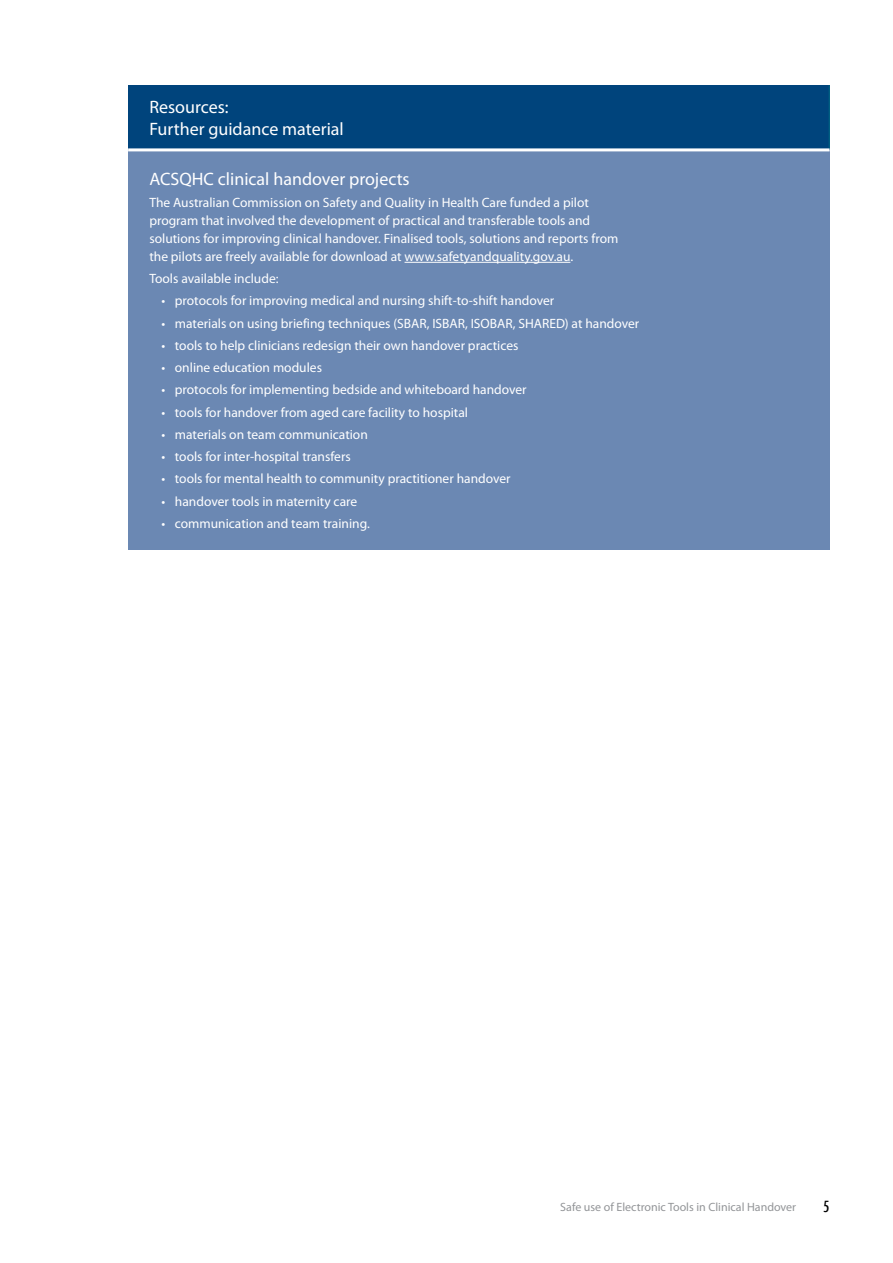
<style>
.page{position:relative;width:893px;height:1263px;background:#fff}
.page>*{position:absolute;margin:0;border:0;box-sizing:border-box;transform-origin:0 0}
.t1{font:18px/21.6px "Myriad Pro";color:#fff}
.t2{font:500 condensed 15px "Futura";color:#000}
.t3{font:13.5px/18px "Myriad Pro";color:#fff}
.t4{font:12px "Myriad Pro";color:#939598}
</style>
<div class="page">
<div style="left:128px;top:85px;width:701px;height:65px;background:#00447c"></div>
<div style="left:128px;top:150px;width:701px;height:399px;background:#6b88b3"></div>
<hr style="left:829px;top:85px;width:1px;height:63px;background:#006984">
<hr style="left:128px;top:148px;width:702px;height:3px;background:#fff">
<hr style="left:405px;top:262px;width:165px;height:1px;background:#fff">
<h1 class="t1" style="left:149px;top:96px;width:196px">Resources:<br>Further guidance material</h1>
<h1 class="t1" style="left:149px;top:168px;width:262px">ACSQHC clinical handover projects</h1>
<p class="t3" style="left:149px;top:193px;width:470px">The Australian Commission on Safety and Quality in Health Care funded a pilot program that involved the development of practical and transferable tools and solutions for improving clinical handover. Finalised tools, solutions and reports from the pilots are freely available for download at www.safetyandquality.gov.au.</p>
<p class="t3" style="left:149px;top:269px;width:131px">Tools available include:</p>
<p class="t3" style="left:161px;top:292px;width:394px">• protocols for improving medical and nursing shift-to-shift handover</p>
<p class="t3" style="left:161px;top:314px;width:479px">• materials on using briefing techniques (SBAR, ISBAR, ISOBAR, SHARED) at handover</p>
<p class="t3" style="left:161px;top:336px;width:359px">• tools to help clinicians redesign their own handover practices</p>
<p class="t3" style="left:161px;top:358px;width:162px">• online education modules</p>
<p class="t3" style="left:161px;top:381px;width:367px">• protocols for implementing bedside and whiteboard handover</p>
<p class="t3" style="left:161px;top:403px;width:308px">• tools for handover from aged care facility to hospital</p>
<p class="t3" style="left:161px;top:425px;width:208px">• materials on team communication</p>
<p class="t3" style="left:161px;top:447px;width:191px">• tools for inter-hospital transfers</p>
<p class="t3" style="left:161px;top:470px;width:351px">• tools for mental health to community practitioner handover</p>
<p class="t3" style="left:161px;top:492px;width:197px">• handover tools in maternity care</p>
<p class="t3" style="left:161px;top:514px;width:210px">• communication and team training.</p>
<p class="t4" style="left:560px;top:1200px;width:237px">Safe use of Electronic Tools in Clinical Handover</p>
<p class="t2" style="left:823px;top:1196px;width:8px">5</p>
</div>
